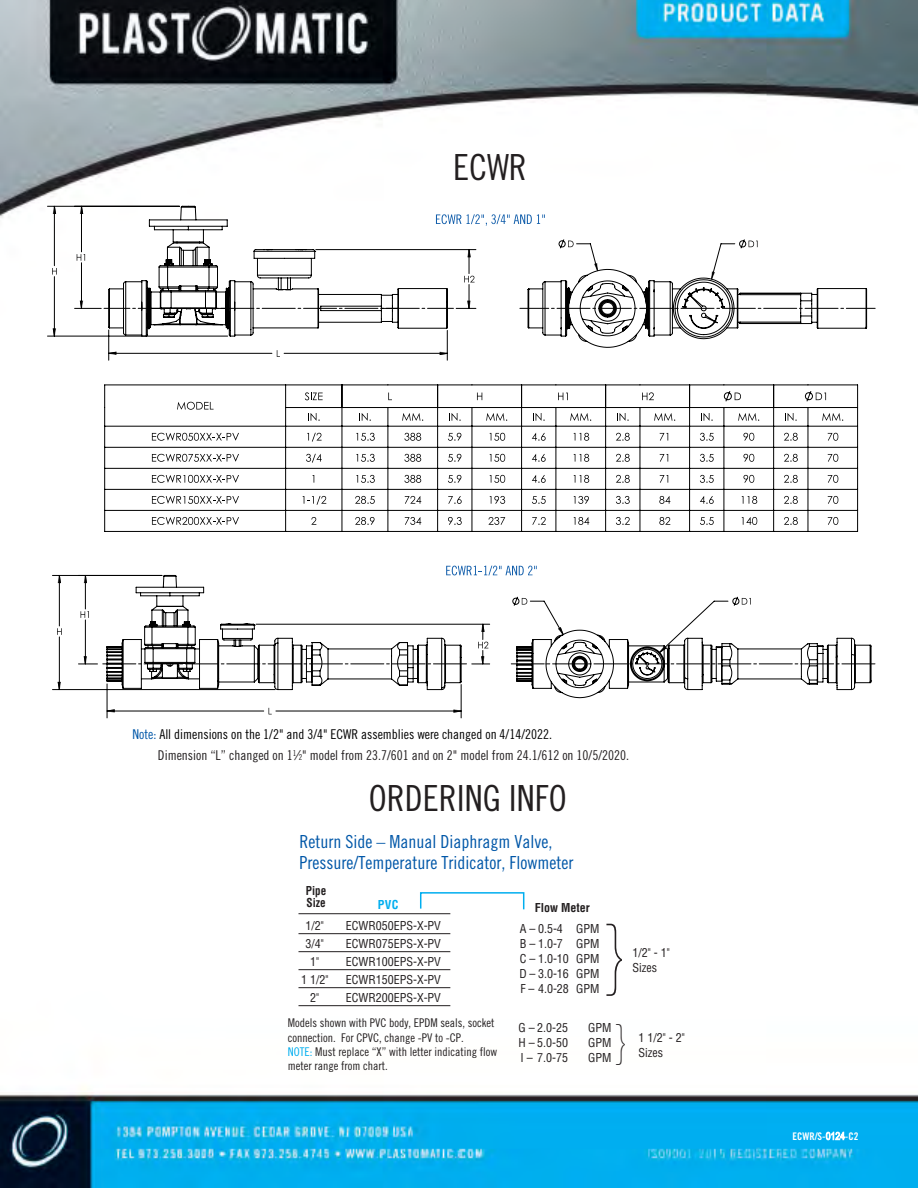
<style>
.page{position:relative;width:918px;height:1188px;background:#fff}
.page>*{position:absolute;margin:0;border:0;box-sizing:border-box;transform-origin:0 0}
.t1{font:200 79.5px "Helvetica Neue";color:#231f20}
.t2{font:200 45px "Helvetica Neue";color:#231f20}
.t3{font:36px "Trade Gothic LT Std Cn 18";color:#231f20}
.t4{font:36px "Trade Gothic Cond Eighteen";color:#231f20}
.t5{font:18px/20.5px "Trade Gothic Cond Eighteen";color:#0157a8}
.t6{font:13.5px "Trade Gothic Cond Eighteen";color:#231f20}
.t7{font:13.5px "Trade Gothic LT Std Cn 18";color:#000}
.t8{font:condensed 12px/15px "Helvetica";color:#231f20}
.t9{font:12px "Trade Gothic Cond Eighteen";color:#231f20}
.t10{font:12px "Trade Gothic LT Std Cn 18";color:#231f20}
.t11{font:700 condensed 12px "Helvetica";color:#231f20}
.t12{font:700 condensed 12px/12px "Helvetica";color:#231f20;scale:.93 1}
.t13{font:700 condensed 12px "Helvetica";color:#00aeef}
.t14{font:10.5px "Trade Gothic Bold Cond Twenty";color:#fff}
.s1{font-family:"Trade Gothic Cond Eighteen";color:#0157a8}
.s2{font-size:8.1px}
.s3{font-family:"Trade Gothic LT Std Cn 18"}
.s4{font-family:"Trade Gothic Cond Eighteen"}
.s5{color:#00aeef}
.s6{font-family:"Arial Narrow"}
</style>
<div class="page">
<img style="left:0;top:0;width:917px;height:1188px">
<div style="left:423px;top:181px;width:158px;height:50px;background:#fff"></div>
<svg style="left:728px;top:384px;width:130px;height:148px"></svg>
<svg style="left:47px;top:206px;width:681px;height:512px"></svg>
<svg style="left:52px;top:205px;width:615px;height:508px"></svg>
<svg style="left:520px;top:239px;width:355px;height:132px"></svg>
<svg style="left:108px;top:206px;width:340px;height:172px"></svg>
<svg style="left:104px;top:308px;width:349px;height:1px"></svg>
<svg style="left:100px;top:566px;width:777px;height:132px"></svg>
<hr style="left:298px;top:913px;width:152px;height:1px;background:#231f20">
<hr style="left:298px;top:933px;width:152px;height:1px;background:#231f20">
<hr style="left:298px;top:951px;width:152px;height:1px;background:#231f20">
<hr style="left:298px;top:969px;width:152px;height:1px;background:#231f20">
<hr style="left:298px;top:987px;width:152px;height:1px;background:#231f20">
<hr style="left:298px;top:1005px;width:152px;height:1px;background:#231f20">
<svg style="left:419px;top:891px;width:106px;height:20px"></svg>
<h3 class="t4" style="left:453px;top:154px;width:75px">ECWR</h3>
<p class="t7" style="left:132px;top:727px;width:421px"><span class="s1">Note:</span> All dimensions on the 1/2" and 3/4" ECWR assemblies were changed on 4/14/2022.</p>
<p class="t6" style="left:158px;top:750px;width:473px">Dimension “L” changed on 1<sup>1</sup>⁄<span class="s2">2</span>" model from 23.7/601 and on 2" model from 24.1/612 on 10/5/2020.</p>
<h3 class="t3" style="left:369px;top:777px;width:199px">ORDERING INFO</h3>
<h3 class="t5" style="left:300px;top:833px;width:276px">Return Side – Manual Diaphragm Valve,<br>Pressure/Temperature Tridicator, Flowmeter</h3>
<p class="t13" style="left:378px;top:898px;width:22px">PVC</p>
<p class="t12" style="left:306px;top:885px;width:23px">Pipe<br>Size</p>
<p class="t8" style="left:306px;top:918px;width:20px">1/2"</p>
<p class="t8" style="left:346px;top:918px;width:97px">ECWR050EPS-X-PV</p>
<p class="t8" style="left:306px;top:936px;width:20px">3/4"</p>
<p class="t8" style="left:346px;top:936px;width:97px">ECWR075EPS-X-PV</p>
<p class="t8" style="left:310px;top:954px;width:10px">1"</p>
<p class="t8" style="left:346px;top:954px;width:97px">ECWR100EPS-X-PV</p>
<p class="t8" style="left:301px;top:972px;width:29px">1 1/2"</p>
<p class="t8" style="left:346px;top:972px;width:97px">ECWR150EPS-X-PV</p>
<p class="t8" style="left:310px;top:990px;width:10px">2"</p>
<p class="t8" style="left:346px;top:990px;width:97px">ECWR200EPS-X-PV</p>
<p class="t11" style="left:535px;top:901px;width:56px">Flow Meter</p>
<p class="t8" style="left:519px;top:921px;width:82px;text-align:justify">A – 0.5-4 GPM B – 1.0-7 GPM C – 1.0-10 GPM D – 3.0-16 GPM F – 4.0-28 GPM</p>
<p class="t8" style="left:519px;top:1021px;width:51px">G – 2.0-25</p>
<p class="t8" style="left:588px;top:1021px;width:25px">GPM</p>
<p class="t8" style="left:519px;top:1036px;width:51px">H – 5.0-50</p>
<p class="t8" style="left:588px;top:1036px;width:25px">GPM</p>
<p class="t8" style="left:521px;top:1051px;width:49px">I – 7.0-75</p>
<p class="t8" style="left:588px;top:1051px;width:25px">GPM</p>
<h1 class="t1" style="left:602px;top:925px;width:28px">}</h1>
<h2 class="t2" style="left:614px;top:1025px;width:16px">}</h2>
<p class="t8" style="left:638px;top:1031px;width:48px;line-height:14.4px">1 1/2" - 2"<br>Sizes</p>
<p class="t8" style="left:632px;top:946px;width:39px;line-height:14.4px">1/2" - 1"<br>Sizes</p>
<p class="t9" style="left:288px;top:1019px;width:208px">Model<span class="s3">s</span> shown with <span class="s3">PVC body,</span> EPDM seals, socket</p>
<p class="t10" style="left:288px;top:1030px;width:177px"><span class="s4">connection.</span> For CPVC, change -PV to -CP.</p>
<p class="t9" style="left:288px;top:1047px;width:211px"><span class="s5">NOTE:</span> Must replace “X” with letter indicating <span class="s3">flow</span></p>
<p class="t10" style="left:288px;top:1058px;width:101px">meter range from chart.</p>
<p class="t14" style="left:793px;top:1132px;width:67px">ECWR/S-<span class="s6">0124</span>-C2</p>
</div>
